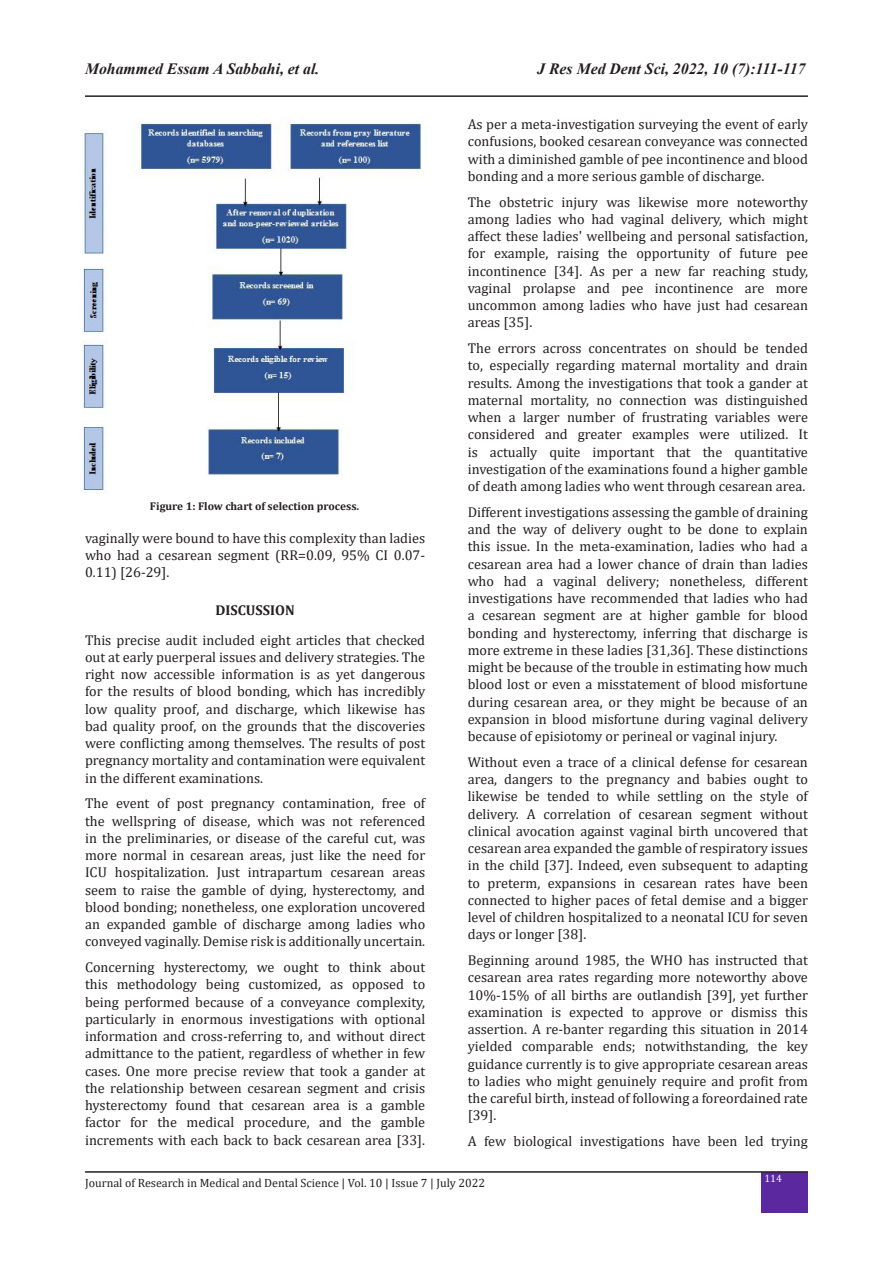
<style>
.page{position:relative;width:893px;height:1263px;background:#fff}
.page>*{position:absolute;margin:0;border:0;box-sizing:border-box;transform-origin:0 0}
.t1{font:italic 700 15.75px "Times New Roman";color:#231f20}
.bd{font:14.25px/17.2px "Cambria";color:#231f20;text-align:justify}
.t2{font:700 14.25px "Cambria";color:#231f20}
.t3{font:12px "Cambria";color:#231f20}
.t4{font:700 11.25px "Cambria";color:#231f20}
.t5{font:10.5px "Cambria";color:#fff}
</style>
<div class="page">
<hr style="left:85px;top:95px;width:723px;height:2px;background:#231f20">
<div style="left:762px;top:1172px;width:46px;height:41px;background:#5b289f"></div>
<hr style="left:85px;top:1171px;width:723px;height:2px;background:#231f20">
<img style="left:82px;top:118px;width:341px;height:374px">
<p class="t1" style="left:85px;top:58px;width:236px">Mohammed Essam A Sabbahi, et al.</p>
<p class="t1" style="left:537px;top:58px;width:270px">J Res Med Dent Sci, 2022, 10 (7):111-117</p>
<p class="t4" style="left:150px;top:498px;width:211px">Figure 1: Flow chart of selection process.</p>
<p class="bd" style="left:85px;top:529px;width:342px">vaginally were bound to have this complexity than ladies who had a cesarean segment (RR=0.09, 95% CI 0.07- 0.11) [26-29].</p>
<p class="t2" style="left:215px;top:600px;width:81px">DISCUSSION</p>
<p class="bd" style="left:85px;top:631px;width:342px">This precise audit included eight articles that checked out at early puerperal issues and delivery strategies. The right now accessible information is as yet dangerous for the results of blood bonding, which has incredibly low quality proof, and discharge, which likewise has bad quality proof, on the grounds that the discoveries were conflicting among themselves. The results of post pregnancy mortality and contamination were equivalent in the different examinations.</p>
<p class="bd" style="left:85px;top:795px;width:342px">The event of post pregnancy contamination, free of the wellspring of disease, which was not referenced in the preliminaries, or disease of the careful cut, was more normal in cesarean areas, just like the need for ICU hospitalization. Just intrapartum cesarean areas seem to raise the gamble of dying, hysterectomy, and blood bonding; nonetheless, one exploration uncovered an expanded gamble of discharge among ladies who conveyed vaginally. Demise risk is additionally uncertain.</p>
<p class="bd" style="left:85px;top:959px;width:342px">Concerning hysterectomy, we ought to think about this methodology being customized, as opposed to being performed because of a conveyance complexity, particularly in enormous investigations with optional information and cross-referring to, and without direct admittance to the patient, regardless of whether in few cases. One more precise review that took a gander at the relationship between cesarean segment and crisis hysterectomy found that cesarean area is a gamble factor for the medical procedure, and the gamble increments with each back to back cesarean area [33].</p>
<p class="bd" style="left:468px;top:115px;width:342px">As per a meta-investigation surveying the event of early confusions, booked cesarean conveyance was connected with a diminished gamble of pee incontinence and blood bonding and a more serious gamble of discharge.</p>
<p class="bd" style="left:468px;top:193px;width:342px">The obstetric injury was likewise more noteworthy among ladies who had vaginal delivery, which might affect these ladies' wellbeing and personal satisfaction, for example, raising the opportunity of future pee incontinence [34]. As per a new far reaching study, vaginal prolapse and pee incontinence are more uncommon among ladies who have just had cesarean areas [35].</p>
<p class="bd" style="left:468px;top:340px;width:342px">The errors across concentrates on should be tended to, especially regarding maternal mortality and drain results. Among the investigations that took a gander at maternal mortality, no connection was distinguished when a larger number of frustrating variables were considered and greater examples were utilized. It is actually quite important that the quantitative investigation of the examinations found a higher gamble of death among ladies who went through cesarean area.</p>
<p class="bd" style="left:468px;top:503px;width:342px">Different investigations assessing the gamble of draining and the way of delivery ought to be done to explain this issue. In the meta-examination, ladies who had a cesarean area had a lower chance of drain than ladies who had a vaginal delivery; nonetheless, different investigations have recommended that ladies who had a cesarean segment are at higher gamble for blood bonding and hysterectomy, inferring that discharge is more extreme in these ladies [31,36]. These distinctions might be because of the trouble in estimating how much blood lost or even a misstatement of blood misfortune during cesarean area, or they might be because of an expansion in blood misfortune during vaginal delivery because of episiotomy or perineal or vaginal injury.</p>
<p class="bd" style="left:468px;top:753px;width:342px">Without even a trace of a clinical defense for cesarean area, dangers to the pregnancy and babies ought to likewise be tended to while settling on the style of delivery. A correlation of cesarean segment without clinical avocation against vaginal birth uncovered that cesarean area expanded the gamble of respiratory issues in the child [37]. Indeed, even subsequent to adapting to preterm, expansions in cesarean rates have been connected to higher paces of fetal demise and a bigger level of children hospitalized to a neonatal ICU for seven days or longer [38].</p>
<p class="bd" style="left:468px;top:952px;width:342px">Beginning around 1985, the WHO has instructed that cesarean area rates regarding more noteworthy above 10%-15% of all births are outlandish [39], yet further examination is expected to approve or dismiss this assertion. A re-banter regarding this situation in 2014 yielded comparable ends; notwithstanding, the key guidance currently is to give appropriate cesarean areas to ladies who might genuinely require and profit from the careful birth, instead of following a foreordained rate [39].</p>
<p class="bd" style="left:468px;top:1133px;width:342px">A few biological investigations have been led trying</p>
<p class="t3" style="left:85px;top:1176px;width:402px">Journal of Research in Medical and Dental Science | Vol. 10 | Issue 7 | July 2022</p>
<p class="t5" style="left:764px;top:1172px;width:19px">114</p>
</div>
